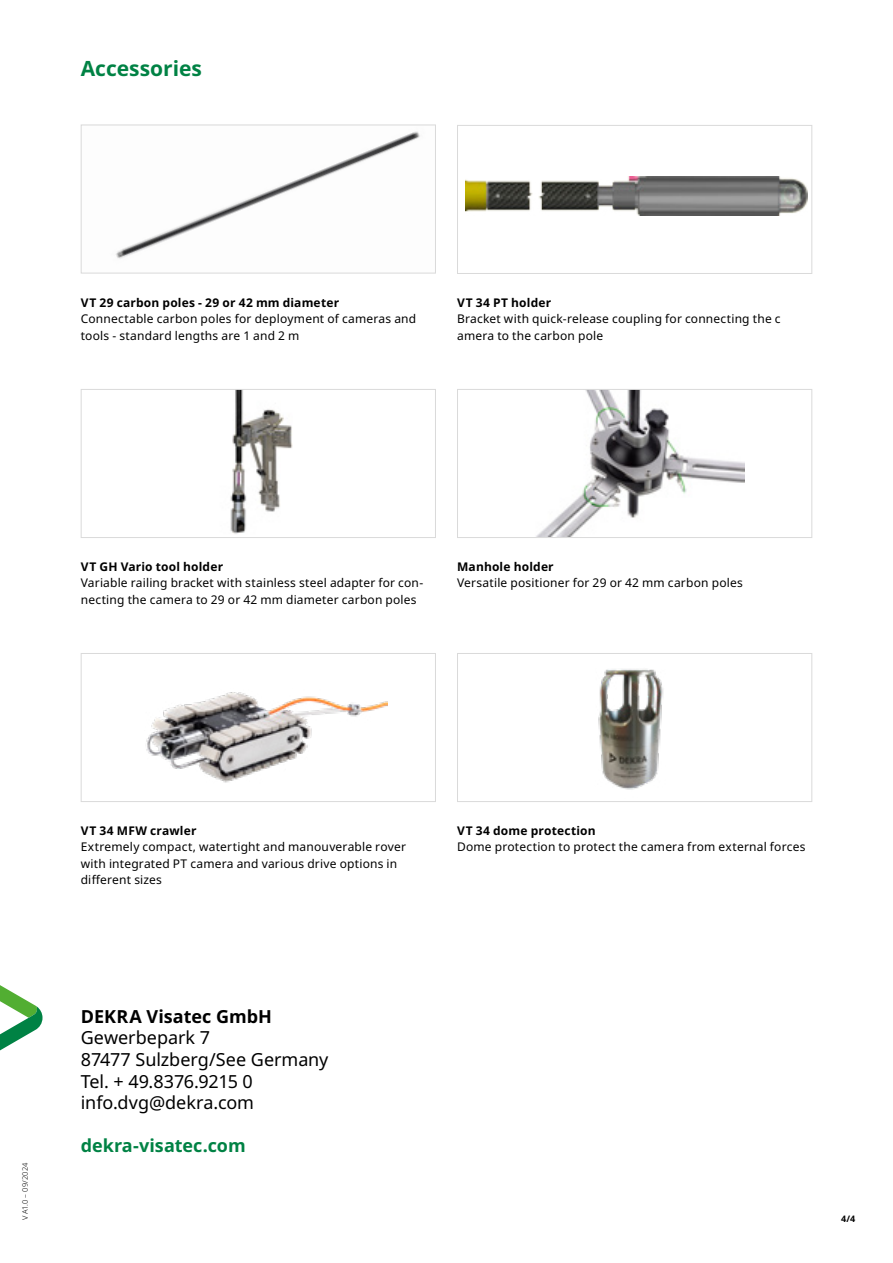
<style>
.page{position:relative;width:893px;height:1263px;background:#fff}
.page>*{position:absolute;margin:0;border:0;box-sizing:border-box;transform-origin:0 0}
.t1{font:700 21px "Noto Sans";color:#008244}
.t2{font:18px/21.6px "Noto Sans";letter-spacing:-.005em;color:#000}
.t3{font:700 18px "Noto Sans";color:#008244}
.t4{font:700 18px "Noto Sans";color:#000}
.t5{font:12px/16.5px "Noto Sans";letter-spacing:.015em;color:#000}
.t6{font:700 12px "Noto Sans";letter-spacing:.015em;color:#000}
.t7{font:700 9px "Noto Sans";color:#000}
.t8{font:300 7.5px "Noto Sans";letter-spacing:.01em;color:#000}
</style>
<div class="page">
<svg style="left:0;top:985px;width:43px;height:66px"></svg>
<div style="left:81px;top:653px;width:355px;height:149px;background:#fff;border:1px solid #dadada"></div>
<img style="left:466px;top:177px;width:342px;height:38px">
<div style="left:457px;top:125px;width:355px;height:149px;border:1px solid #dadada"></div>
<img style="left:115px;top:131px;width:305px;height:128px">
<div style="left:81px;top:125px;width:355px;height:148px;border:1px solid #dadada"></div>
<img style="left:536px;top:391px;width:208px;height:145px">
<div style="left:457px;top:389px;width:355px;height:149px;border:1px solid #dadada"></div>
<img style="left:230px;top:391px;width:63px;height:143px">
<div style="left:81px;top:389px;width:355px;height:149px;border:1px solid #dadada"></div>
<img style="left:146px;top:692px;width:242px;height:91px">
<img style="left:598px;top:669px;width:66px;height:121px">
<div style="left:457px;top:653px;width:355px;height:149px;border:1px solid #dadada"></div>
<h1 class="t1" style="left:81px;top:57px;width:123px">Accessories</h1>
<p class="t6" style="left:81px;top:295px;width:260px">VT 29 carbon poles - 29 or 42 mm diameter</p>
<p class="t5" style="left:81px;top:311px;width:337px">Connectable carbon poles for deployment of cameras and tools - standard lengths are 1 and 2 m</p>
<p class="t6" style="left:457px;top:295px;width:96px">VT 34 PT holder</p>
<p class="t5" style="left:457px;top:311px;width:325px">Bracket with quick-release coupling for connecting the c amera to the carbon pole</p>
<p class="t6" style="left:81px;top:559px;width:144px">VT GH Vario tool holder</p>
<p class="t5" style="left:81px;top:575px;width:344px">Variable railing bracket with stainless steel adapter for con&shy;necting the camera to 29 or 42 mm diameter carbon poles</p>
<p class="t6" style="left:457px;top:559px;width:98px">Manhole holder</p>
<p class="t5" style="left:457px;top:575px;width:287px">Versatile positioner for 29 or 42 mm carbon poles</p>
<p class="t8" style="left:21px;top:1220px;width:59px;rotate:-90deg">V A1.0 – 09/2024</p>
<p class="t6" style="left:81px;top:823px;width:117px">VT 34 MFW crawler</p>
<p class="t5" style="left:81px;top:839px;width:327px">Extremely compact, watertight and manouverable rover with integrated PT camera and various drive options in different sizes</p>
<h2 class="t4" style="left:81px;top:1006px;width:193px">DEKRA Visatec GmbH</h2>
<h2 class="t2" style="left:81px;top:1027px;width:249px">Gewerbepark 7<br>87477 Sulzberg/See Germany<br>Tel. + 49.8376.9215 0 info.dvg@dekra.com</h2>
<h2 class="t3" style="left:81px;top:1136px;width:166px">dekra-visatec.com</h2>
<p class="t6" style="left:457px;top:823px;width:140px">VT 34 dome protection</p>
<p class="t5" style="left:457px;top:839px;width:350px">Dome protection to protect the camera from external forces</p>
<p class="t7" style="left:841px;top:1213px;width:16px">4/4</p>
</div>
